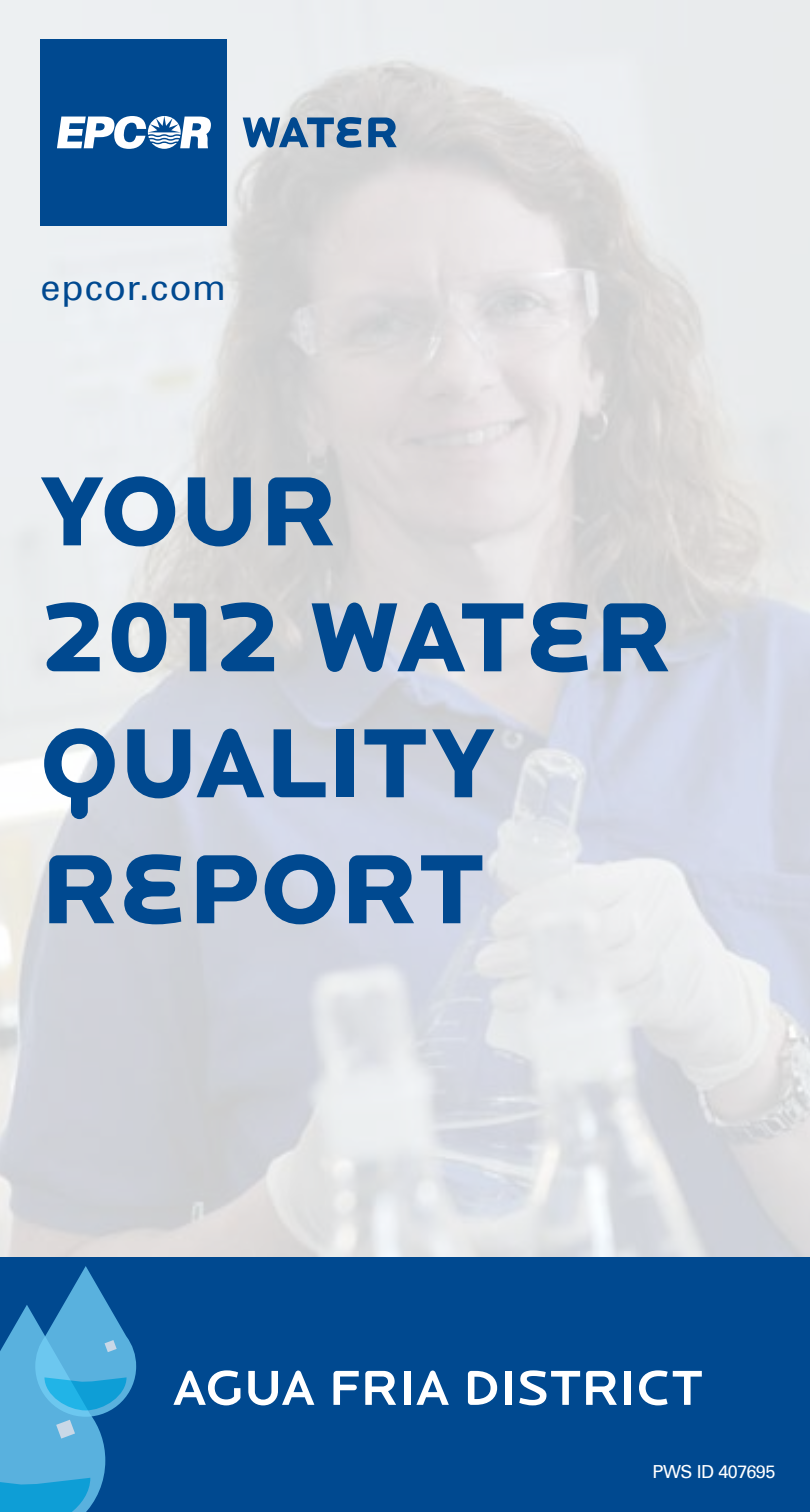
<style>
.page{position:relative;width:810px;height:1512px;background:#fff}
.page>*{position:absolute;margin:0;border:0;box-sizing:border-box;transform-origin:0 0}
.t1{font:900 102px/126px "Locator Display";color:#004990}
.t2{font:500 51px "Locator Display";letter-spacing:.01em;color:#fff}
.t3{font:36px "Univers Com 55 Roman";letter-spacing:.03em;color:#004990}
.t4{font:18px "Univers Com 55 Roman";letter-spacing:-.025em;color:#fff}
</style>
<div class="page">
<div style="left:0;top:1257px;width:810px;height:255px;background:#004990"></div>
<svg style="left:243px;top:117px;width:119px;height:31px"></svg>
<svg style="left:368px;top:118px;width:29px;height:29px"></svg>
<div style="left:40px;top:39px;width:187px;height:187px;background:#004990"></div>
<svg style="left:57px;top:116px;width:154px;height:33px"></svg>
<svg style="left:0;top:1266px;width:136px;height:246px"></svg>
<p class="t3" style="left:40px;top:266px;width:187px">epcor.com</p>
<p class="t1" style="left:40px;top:450px;width:635px">YOUR<br>2012 WATER<br>QUALITY<br>REPORT</p>
<p class="t2" style="left:173px;top:1359px;width:531px">AGUA FRIA DISTRICT</p>
<p class="t4" style="left:653px;top:1460px;width:124px">PWS ID 407695</p>
</div>
